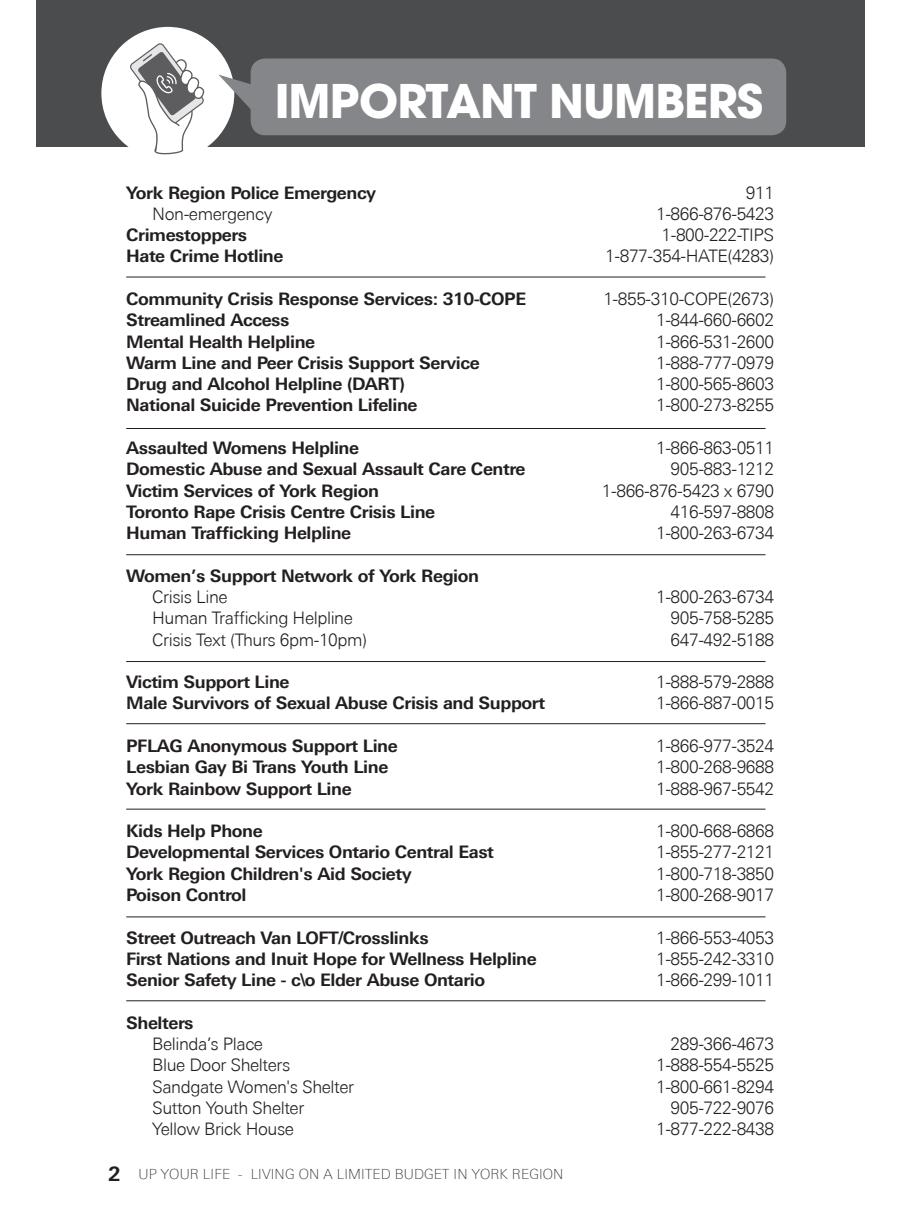
<style>
.page{position:relative;width:901px;height:1211px;background:#fff}
.page>*{position:absolute;margin:0;border:0;box-sizing:border-box;transform-origin:0 0}
.t1{font:700 46px "ITC Avant Garde Pro";letter-spacing:-.02em;color:#fff}
.t2{font:700 17.2px "Univers Next Pro";letter-spacing:-.025em;color:#231f20}
.t3{font:300 17.2px "Univers Next Pro";letter-spacing:-.025em;color:#231f20}
.t4{font:100 14px "Univers Next Pro";letter-spacing:.01em;color:#231f20}
.s1{font-weight:700;font-size:20px}
</style>
<div class="page">
<hr style="left:126px;top:276px;width:639px;height:1px;background:#231f20">
<hr style="left:126px;top:428px;width:639px;height:1px;background:#231f20">
<hr style="left:126px;top:554px;width:639px;height:1px;background:#231f20">
<hr style="left:126px;top:661px;width:639px;height:1px;background:#231f20">
<hr style="left:126px;top:723px;width:639px;height:1px;background:#231f20">
<hr style="left:126px;top:808px;width:639px;height:1px;background:#231f20">
<hr style="left:126px;top:916px;width:639px;height:1px;background:#231f20">
<hr style="left:126px;top:1000px;width:639px;height:1px;background:#231f20">
<div style="left:36px;top:0;width:828px;height:147px;background:#4b4c4d"></div>
<div style="left:101px;top:27px;width:133px;height:133px;background:#fff;border-radius:50%"></div>
<svg style="left:218px;top:74px;width:32px;height:39px"></svg>
<div style="left:250px;top:58px;width:536px;height:77px;background:#848689;border-radius:15px"></div>
<svg style="left:130px;top:43px;width:74px;height:111px"></svg>
<hr style="left:12px;top:0;width:30px;height:1px;background:#000">
<hr style="left:858px;top:0;width:30px;height:1px;background:#000">
<hr style="left:12px;top:1210px;width:30px;height:1px;background:#000">
<hr style="left:858px;top:1210px;width:30px;height:1px;background:#000">
<hr style="left:0;top:0;width:30px;height:1px;background:#000">
<hr style="left:870px;top:0;width:30px;height:1px;background:#000">
<hr style="left:0;top:1210px;width:30px;height:1px;background:#000">
<hr style="left:870px;top:1210px;width:30px;height:1px;background:#000">
<p class="t1" style="left:274px;top:70px;width:490px">IMPORTANT NUMBERS</p>
<p class="t2" style="left:126px;top:182px;width:251px">York Region Police Emergency</p>
<p class="t3" style="left:745px;top:182px;width:30px">911</p>
<p class="t3" style="left:152px;top:204px;width:122px">Non-emergency</p>
<p class="t3" style="left:656px;top:204px;width:119px">1-866-876-5423</p>
<p class="t2" style="left:126px;top:225px;width:122px">Crimestoppers</p>
<p class="t3" style="left:661px;top:225px;width:114px">1-800-222-TIPS</p>
<p class="t2" style="left:126px;top:246px;width:159px">Hate Crime Hotline</p>
<p class="t3" style="left:605px;top:246px;width:170px">1-877-354-HATE(4283)</p>
<p class="t2" style="left:126px;top:288px;width:401px">Community Crisis Response Services: 310-COPE</p>
<p class="t3" style="left:603px;top:289px;width:172px">1-855-310-COPE(2673)</p>
<p class="t2" style="left:126px;top:310px;width:165px">Streamlined Access</p>
<p class="t3" style="left:656px;top:310px;width:119px">1-844-660-6602</p>
<p class="t2" style="left:126px;top:331px;width:190px">Mental Health Helpline</p>
<p class="t3" style="left:656px;top:331px;width:119px">1-866-531-2600</p>
<p class="t2" style="left:126px;top:352px;width:355px">Warm Line and Peer Crisis Support Service</p>
<p class="t3" style="left:656px;top:352px;width:119px">1-888-777-0979</p>
<p class="t2" style="left:126px;top:373px;width:280px">Drug and Alcohol Helpline (DART)</p>
<p class="t3" style="left:656px;top:374px;width:119px">1-800-565-8603</p>
<p class="t2" style="left:126px;top:395px;width:293px">National Suicide Prevention Lifeline</p>
<p class="t3" style="left:656px;top:395px;width:119px">1-800-273-8255</p>
<p class="t2" style="left:126px;top:437px;width:234px">Assaulted Womens Helpline</p>
<p class="t3" style="left:656px;top:438px;width:119px">1-866-863-0511</p>
<p class="t2" style="left:126px;top:459px;width:401px">Domestic Abuse and Sexual Assault Care Centre</p>
<p class="t3" style="left:670px;top:459px;width:105px">905-883-1212</p>
<p class="t2" style="left:126px;top:480px;width:254px">Victim Services of York Region</p>
<p class="t3" style="left:601px;top:480px;width:174px">1-866-876-5423 x 6790</p>
<p class="t2" style="left:126px;top:501px;width:310px">Toronto Rape Crisis Centre Crisis Line</p>
<p class="t3" style="left:670px;top:501px;width:105px">416-597-8808</p>
<p class="t2" style="left:126px;top:522px;width:226px">Human Trafficking Helpline</p>
<p class="t3" style="left:656px;top:523px;width:119px">1-800-263-6734</p>
<p class="t2" style="left:126px;top:565px;width:354px">Women’s Support Network of York Region</p>
<p class="t3" style="left:152px;top:586px;width:77px">Crisis Line</p>
<p class="t3" style="left:656px;top:586px;width:119px">1-800-263-6734</p>
<p class="t3" style="left:152px;top:608px;width:202px">Human Trafficking Helpline</p>
<p class="t3" style="left:670px;top:608px;width:105px">905-758-5285</p>
<p class="t3" style="left:152px;top:629px;width:216px">Crisis Text (Thurs 6pm-10pm)</p>
<p class="t3" style="left:670px;top:629px;width:105px">647-492-5188</p>
<p class="t2" style="left:126px;top:671px;width:165px">Victim Support Line</p>
<p class="t3" style="left:656px;top:672px;width:119px">1-888-579-2888</p>
<p class="t2" style="left:126px;top:692px;width:420px">Male Survivors of Sexual Abuse Crisis and Support</p>
<p class="t3" style="left:656px;top:693px;width:119px">1-866-887-0015</p>
<p class="t2" style="left:126px;top:735px;width:273px">PFLAG Anonymous Support Line</p>
<p class="t3" style="left:656px;top:735px;width:119px">1-866-977-3524</p>
<p class="t2" style="left:126px;top:756px;width:263px">Lesbian Gay Bi Trans Youth Line</p>
<p class="t3" style="left:656px;top:757px;width:119px">1-800-268-9688</p>
<p class="t2" style="left:126px;top:778px;width:227px">York Rainbow Support Line</p>
<p class="t3" style="left:656px;top:778px;width:119px">1-888-967-5542</p>
<p class="t2" style="left:126px;top:820px;width:138px">Kids Help Phone</p>
<p class="t3" style="left:656px;top:820px;width:119px">1-800-668-6868</p>
<p class="t2" style="left:126px;top:841px;width:369px">Developmental Services Ontario Central East</p>
<p class="t3" style="left:656px;top:842px;width:119px">1-855-277-2121</p>
<p class="t2" style="left:126px;top:863px;width:287px">York Region Children's Aid Society</p>
<p class="t3" style="left:656px;top:863px;width:119px">1-800-718-3850</p>
<p class="t2" style="left:126px;top:884px;width:122px">Poison Control</p>
<p class="t3" style="left:656px;top:884px;width:119px">1-800-268-9017</p>
<p class="t2" style="left:126px;top:926px;width:304px">Street Outreach Van LOFT/Crosslinks</p>
<p class="t3" style="left:656px;top:927px;width:119px">1-866-553-4053</p>
<p class="t2" style="left:126px;top:948px;width:412px">First Nations and Inuit Hope for Wellness Helpline</p>
<p class="t3" style="left:656px;top:948px;width:119px">1-855-242-3310</p>
<p class="t2" style="left:126px;top:969px;width:360px">Senior Safety Line - c\o Elder Abuse Ontario</p>
<p class="t3" style="left:656px;top:969px;width:119px">1-866-299-1011</p>
<p class="t2" style="left:126px;top:1011px;width:69px">Shelters</p>
<p class="t3" style="left:152px;top:1033px;width:112px">Belinda’s Place</p>
<p class="t3" style="left:670px;top:1033px;width:105px">289-366-4673</p>
<p class="t3" style="left:152px;top:1054px;width:140px">Blue Door Shelters</p>
<p class="t3" style="left:656px;top:1054px;width:119px">1-888-554-5525</p>
<p class="t3" style="left:152px;top:1076px;width:203px">Sandgate Women's Shelter</p>
<p class="t3" style="left:656px;top:1076px;width:119px">1-800-661-8294</p>
<p class="t3" style="left:152px;top:1097px;width:154px">Sutton Youth Shelter</p>
<p class="t3" style="left:670px;top:1097px;width:105px">905-722-9076</p>
<p class="t3" style="left:152px;top:1118px;width:143px">Yellow Brick House</p>
<p class="t3" style="left:656px;top:1118px;width:119px">1-877-222-8438</p>
<p class="t4" style="left:108px;top:1165px;width:456px"><span class="s1">2</span> UP YOUR LIFE - LIVING ON A LIMITED BUDGET IN YORK REGION</p>
</div>
